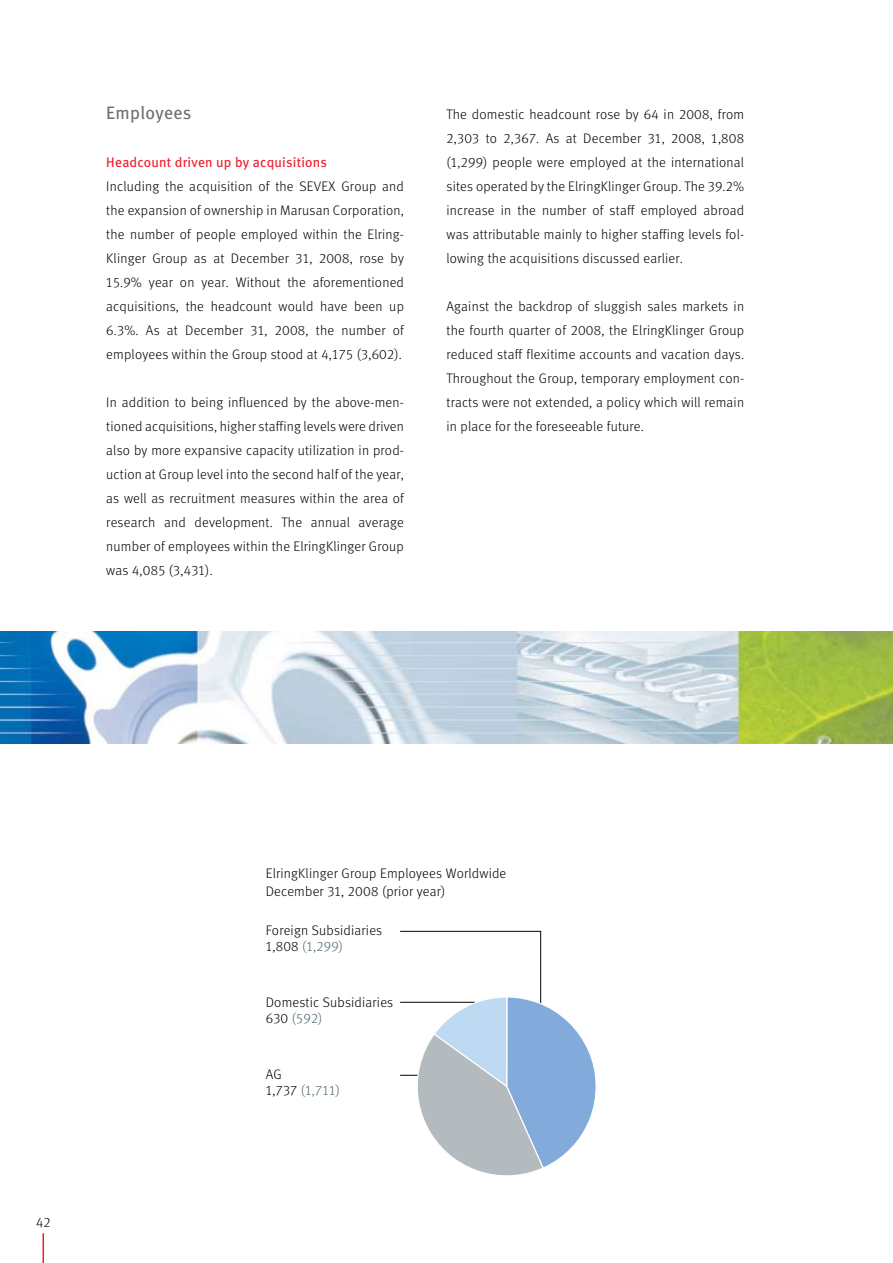
<style>
.page{position:relative;width:893px;height:1263px;background:#fff}
.page>*{position:absolute;margin:0;border:0;box-sizing:border-box;transform-origin:0 0}
.t1{font:18px "Meta Book LF";letter-spacing:.015em;color:#6d6f71}
.t2{font:13.8px/24px "Meta Light LF";letter-spacing:.015em;color:#000;text-align:justify}
.t3{font:13.8px "Meta Book LF";letter-spacing:.015em;color:#ed1c29}
.s1{color:#4e6470}
</style>
<div class="page">
<img style="left:0;top:631px;width:893px;height:113px">
<svg style="left:400px;top:931px;width:196px;height:245px"></svg>
<hr style="left:43px;top:1233px;width:1px;height:30px;background:#ed1c29">
<h1 class="t1" style="left:106px;top:102px;width:87px">Employees</h1>
<p class="t3" style="left:106px;top:154px;width:222px">Headcount driven up by acquisitions</p>
<p class="t2" style="left:106px;top:174px;width:299px">I ncluding the acquisition of the SEVEX Group and the expansion of ownership in Marusan Corporation, the number of people employed within the Elring-Klinger Group as at December 31, 2008, rose by 15.9% year on year. Without the aforementioned acquisitions, the headcount would have been up 6.3%. As at December 31, 2008, the number of employees within the Group stood at 4,175 (3,602).</p>
<p class="t2" style="left:106px;top:390px;width:299px">I n addition to being influenced by the above-men&shy;tioned acquisitions, higher staffing levels were driven also by more expansive capacity utilization in prod&shy;uction at Group level into the second half of the year, as well as recruitment measures within the area of research and development. The annual average number of employees within the ElringKlinger Group was 4,085 (3,431).</p>
<p class="t2" style="left:446px;top:102px;width:299px">The domestic headcount rose by 64 in 2008, from 2,303 to 2,367. As at December 31, 2008, 1,808 (1,299) people were employed at the international sites operated by the ElringKlinger Group. The 39.2% increase in the number of staff employed abroad was attributable mainly to higher staffing levels fol&shy;lowing the acquisitions discussed earlier.</p>
<p class="t2" style="left:446px;top:294px;width:299px">Against the backdrop of sluggish sales markets in the fourth quarter of 2008, the ElringKlinger Group reduced staff flexitime accounts and vacation days.<br>Throughout the Group, temporary employment con&shy;tracts were not extended, a policy which will remain in place for the foreseeable future.</p>
<p class="t2" style="left:36px;top:1210px;width:16px">42</p>
<p class="t2" style="left:266px;top:864px;width:242px;line-height:18px">ElringKlinger Group Employees Worldwide<br>December 31, 2008 (prior year)</p>
<p class="t2" style="left:266px;top:921px;width:118px;line-height:16.5px">Foreign Subsidiaries<br>1,808 <span class="s1">(1,299)</span></p>
<p class="t2" style="left:266px;top:993px;width:129px;line-height:16.5px">Domestic Subsidiaries<br>630 <span class="s1">(592)</span></p>
<p class="t2" style="left:266px;top:1065px;width:76px;line-height:16.5px">AG<br>1,737 <span class="s1">(1,711)</span></p>
</div>
